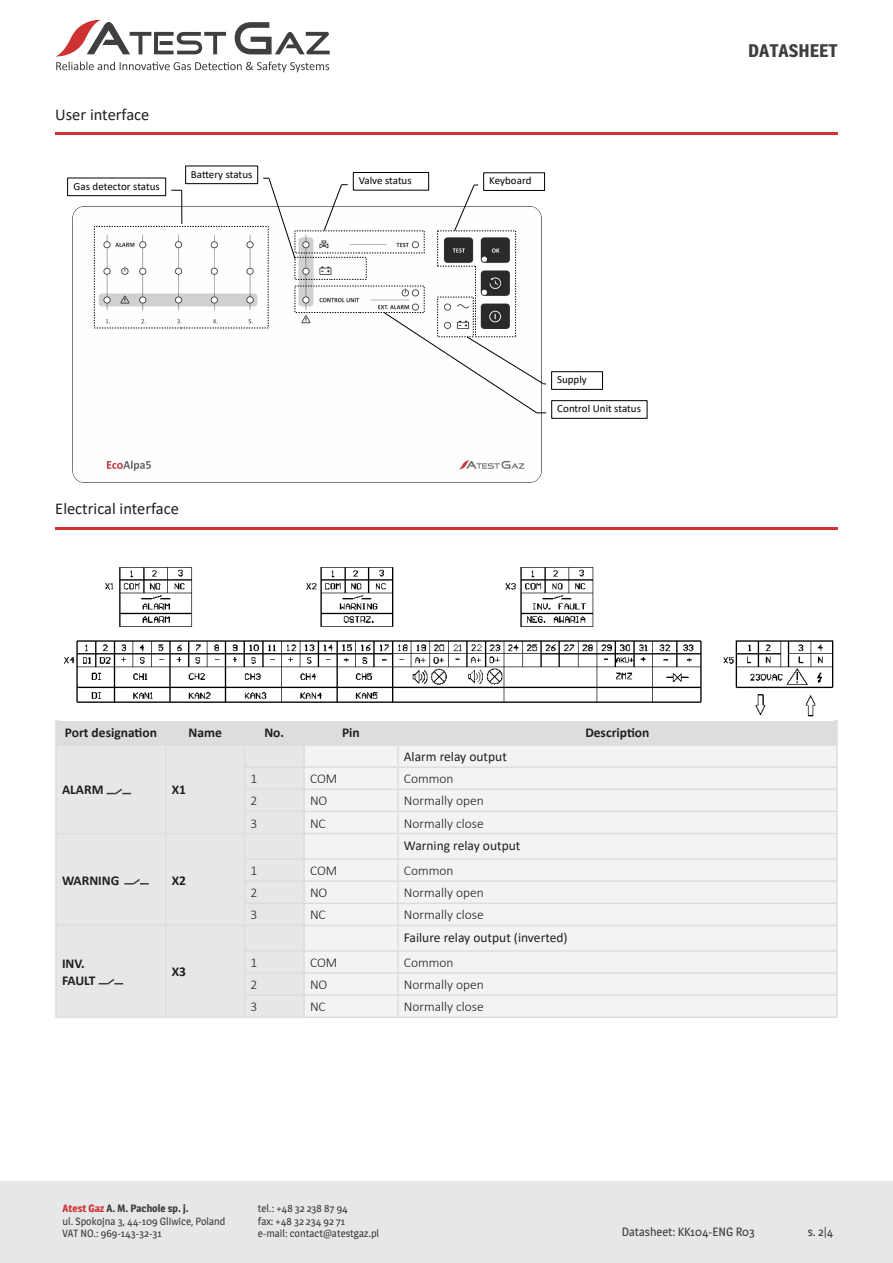
<style>
.page{position:relative;width:893px;height:1263px;background:#fff}
.page>*{position:absolute;margin:0;border:0;box-sizing:border-box;transform-origin:0 0}
.t1{font:700 18px "Magra";color:#3e3e3f}
.t2{font:16.5px "Calibri";color:#231f20}
.t3{font:300 13.5px "Calibri";color:#231f20}
.t4{font:700 13.5px "Calibri";color:#231f20}
.t5{font:13.5px "Calibri";color:#231f20}
.t6{font:12px "Magra";color:#3e3e3f}
.t7{font:10.8px "Calibri";color:#000}
.t8{font:10.5px/12.6px "Magra";color:#3e3e3f}
.s1{font-weight:700;color:#ce3232}
.s2{font-weight:700}
</style>
<div class="page">
<div style="left:0;top:1181px;width:893px;height:82px;background:#e6e7e9"></div>
<svg style="left:55px;top:19px;width:275px;height:53px"></svg>
<hr style="left:55px;top:132px;width:783px;height:3px;background:#ce3232">
<hr style="left:55px;top:527px;width:783px;height:2px;background:#ce3232">
<hr style="left:55px;top:746px;width:2px;height:21px;background:#dcdddf">
<hr style="left:55px;top:767px;width:2px;height:22px;background:#dcdddf">
<hr style="left:55px;top:789px;width:2px;height:22px;background:#dcdddf">
<hr style="left:55px;top:811px;width:2px;height:22px;background:#dcdddf">
<hr style="left:836px;top:746px;width:2px;height:20px;background:#dcdddf">
<hr style="left:398px;top:766px;width:440px;height:2px;background:#dcdddf">
<hr style="left:836px;top:768px;width:2px;height:20px;background:#dcdddf">
<hr style="left:397px;top:858px;width:441px;height:2px;background:#dcdddf">
<hr style="left:836px;top:860px;width:2px;height:20px;background:#dcdddf">
<hr style="left:397px;top:950px;width:441px;height:2px;background:#dcdddf">
<hr style="left:836px;top:952px;width:2px;height:20px;background:#dcdddf">
<hr style="left:398px;top:788px;width:440px;height:2px;background:#dcdddf">
<hr style="left:836px;top:790px;width:2px;height:21px;background:#dcdddf">
<hr style="left:398px;top:811px;width:440px;height:1px;background:#dcdddf">
<hr style="left:836px;top:812px;width:2px;height:21px;background:#dcdddf">
<hr style="left:397px;top:880px;width:441px;height:2px;background:#dcdddf">
<hr style="left:836px;top:882px;width:2px;height:20px;background:#dcdddf">
<hr style="left:397px;top:902px;width:441px;height:2px;background:#dcdddf">
<hr style="left:836px;top:904px;width:2px;height:21px;background:#dcdddf">
<hr style="left:397px;top:972px;width:441px;height:2px;background:#dcdddf">
<hr style="left:836px;top:974px;width:2px;height:20px;background:#dcdddf">
<hr style="left:397px;top:994px;width:441px;height:2px;background:#dcdddf">
<hr style="left:836px;top:996px;width:2px;height:20px;background:#dcdddf">
<hr style="left:55px;top:833px;width:111px;height:1px;background:#dcdddf">
<hr style="left:55px;top:834px;width:2px;height:25px;background:#dcdddf">
<hr style="left:55px;top:859px;width:2px;height:22px;background:#dcdddf">
<hr style="left:55px;top:881px;width:2px;height:22px;background:#dcdddf">
<hr style="left:55px;top:903px;width:2px;height:22px;background:#dcdddf">
<hr style="left:398px;top:833px;width:440px;height:1px;background:#dcdddf">
<hr style="left:836px;top:834px;width:2px;height:24px;background:#dcdddf">
<hr style="left:397px;top:925px;width:441px;height:1px;background:#dcdddf">
<hr style="left:397px;top:1016px;width:441px;height:2px;background:#dcdddf">
<hr style="left:55px;top:925px;width:111px;height:1px;background:#dcdddf">
<hr style="left:55px;top:926px;width:2px;height:25px;background:#dcdddf">
<hr style="left:55px;top:951px;width:2px;height:22px;background:#dcdddf">
<hr style="left:55px;top:973px;width:2px;height:22px;background:#dcdddf">
<hr style="left:55px;top:995px;width:2px;height:21px;background:#dcdddf">
<hr style="left:836px;top:926px;width:2px;height:24px;background:#dcdddf">
<hr style="left:55px;top:1016px;width:111px;height:2px;background:#dcdddf">
<hr style="left:166px;top:1016px;width:78px;height:2px;background:#dcdddf">
<hr style="left:244px;top:1016px;width:60px;height:2px;background:#dcdddf">
<hr style="left:304px;top:1016px;width:93px;height:2px;background:#dcdddf">
<hr style="left:55px;top:720px;width:111px;height:1px;background:#dcdddf">
<hr style="left:55px;top:721px;width:2px;height:23px;background:#dcdddf">
<hr style="left:166px;top:720px;width:78px;height:1px;background:#dcdddf">
<hr style="left:244px;top:720px;width:60px;height:1px;background:#dcdddf">
<hr style="left:304px;top:720px;width:94px;height:1px;background:#dcdddf">
<hr style="left:398px;top:720px;width:440px;height:1px;background:#dcdddf">
<hr style="left:836px;top:721px;width:2px;height:23px;background:#dcdddf">
<hr style="left:55px;top:744px;width:111px;height:2px;background:#dcdddf">
<hr style="left:398px;top:744px;width:440px;height:2px;background:#dcdddf">
<img style="left:73px;top:206px;width:468px;height:277px">
<div style="left:68px;top:178px;width:98px;height:18px;border:1px solid #000"></div>
<div style="left:353px;top:172px;width:76px;height:18px;border:1px solid #000"></div>
<svg style="left:94px;top:177px;width:452px;height:237px"></svg>
<img style="left:64px;top:567px;width:769px;height:150px">
<svg style="left:57px;top:721px;width:779px;height:296px"></svg>
<p class="t2" style="left:55px;top:103px;width:96px">User interface</p>
<p class="t7" style="left:73px;top:182px;width:88px">Gas detector status</p>
<p class="t7" style="left:191px;top:170px;width:63px">Battery status</p>
<p class="t2" style="left:55px;top:497px;width:125px">Electrical interface</p>
<p class="t7" style="left:359px;top:177px;width:54px">Valve status</p>
<p class="t7" style="left:489px;top:177px;width:44px">Keyboard</p>
<p class="t7" style="left:557px;top:376px;width:31px">Supply</p>
<p class="t7" style="left:557px;top:405px;width:85px">Control Unit status</p>
<p class="t4" style="left:65px;top:723px;width:94px">Port designation</p>
<p class="t4" style="left:188px;top:723px;width:35px">Name</p>
<p class="t4" style="left:264px;top:723px;width:21px">No.</p>
<p class="t4" style="left:342px;top:723px;width:19px">Pin</p>
<p class="t4" style="left:585px;top:723px;width:66px">Description</p>
<p class="t4" style="left:62px;top:780px;width:43px">ALARM</p>
<p class="t4" style="left:172px;top:780px;width:16px">X1</p>
<p class="t4" style="left:62px;top:870px;width:59px">WARNING</p>
<p class="t4" style="left:172px;top:870px;width:16px">X2</p>
<p class="t4" style="left:62px;top:954px;width:24px">INV.</p>
<p class="t4" style="left:62px;top:970px;width:35px">FAULT</p>
<p class="t4" style="left:172px;top:962px;width:16px">X3</p>
<p class="t5" style="left:404px;top:747px;width:105px">Alarm relay output</p>
<p class="t3" style="left:250px;top:770px;width:8px">1</p>
<p class="t3" style="left:310px;top:770px;width:29px">COM</p>
<p class="t3" style="left:404px;top:770px;width:51px">Common</p>
<p class="t3" style="left:250px;top:792px;width:8px">2</p>
<p class="t3" style="left:310px;top:792px;width:19px">NO</p>
<p class="t3" style="left:404px;top:792px;width:82px">Normally open</p>
<p class="t3" style="left:250px;top:815px;width:8px">3</p>
<p class="t3" style="left:310px;top:815px;width:17px">NC</p>
<p class="t3" style="left:404px;top:815px;width:81px">Normally close</p>
<p class="t5" style="left:404px;top:836px;width:118px">Warning relay output</p>
<p class="t3" style="left:250px;top:862px;width:8px">1</p>
<p class="t3" style="left:310px;top:862px;width:29px">COM</p>
<p class="t3" style="left:404px;top:862px;width:51px">Common</p>
<p class="t3" style="left:250px;top:884px;width:8px">2</p>
<p class="t3" style="left:310px;top:884px;width:19px">NO</p>
<p class="t3" style="left:404px;top:884px;width:82px">Normally open</p>
<p class="t3" style="left:250px;top:906px;width:8px">3</p>
<p class="t3" style="left:310px;top:906px;width:17px">NC</p>
<p class="t3" style="left:404px;top:906px;width:81px">Normally close</p>
<p class="t5" style="left:404px;top:928px;width:165px">Failure relay output (inverted)</p>
<p class="t3" style="left:250px;top:954px;width:8px">1</p>
<p class="t3" style="left:310px;top:954px;width:29px">COM</p>
<p class="t3" style="left:404px;top:954px;width:51px">Common</p>
<p class="t3" style="left:250px;top:976px;width:8px">2</p>
<p class="t3" style="left:310px;top:976px;width:19px">NO</p>
<p class="t3" style="left:404px;top:976px;width:82px">Normally open</p>
<p class="t3" style="left:250px;top:998px;width:8px">3</p>
<p class="t3" style="left:310px;top:998px;width:17px">NC</p>
<p class="t3" style="left:404px;top:998px;width:81px">Normally close</p>
<h1 class="t1" style="left:748px;top:39px;width:91px">DATASHEET</h1>
<p class="t8" style="left:63px;top:1202px;width:164px"><span class="s1">Atest Gaz</span> <span class="s2">A. M. Pachole sp. j.<br></span>ul. Spokojna 3, 44-109 Gliwice, Poland<br>VAT NO.: 969-143-32-31</p>
<p class="t8" style="left:258px;top:1202px;width:123px">tel.: +48 32 238 87 94<br>fax: +48 32 234 92 71<br>e-mail: contact@atestgaz.pl</p>
<p class="t6" style="left:622px;top:1225px;width:134px">Datasheet: KK104-ENG R03</p>
<p class="t6" style="left:808px;top:1225px;width:27px">s. 2|4</p>
</div>
